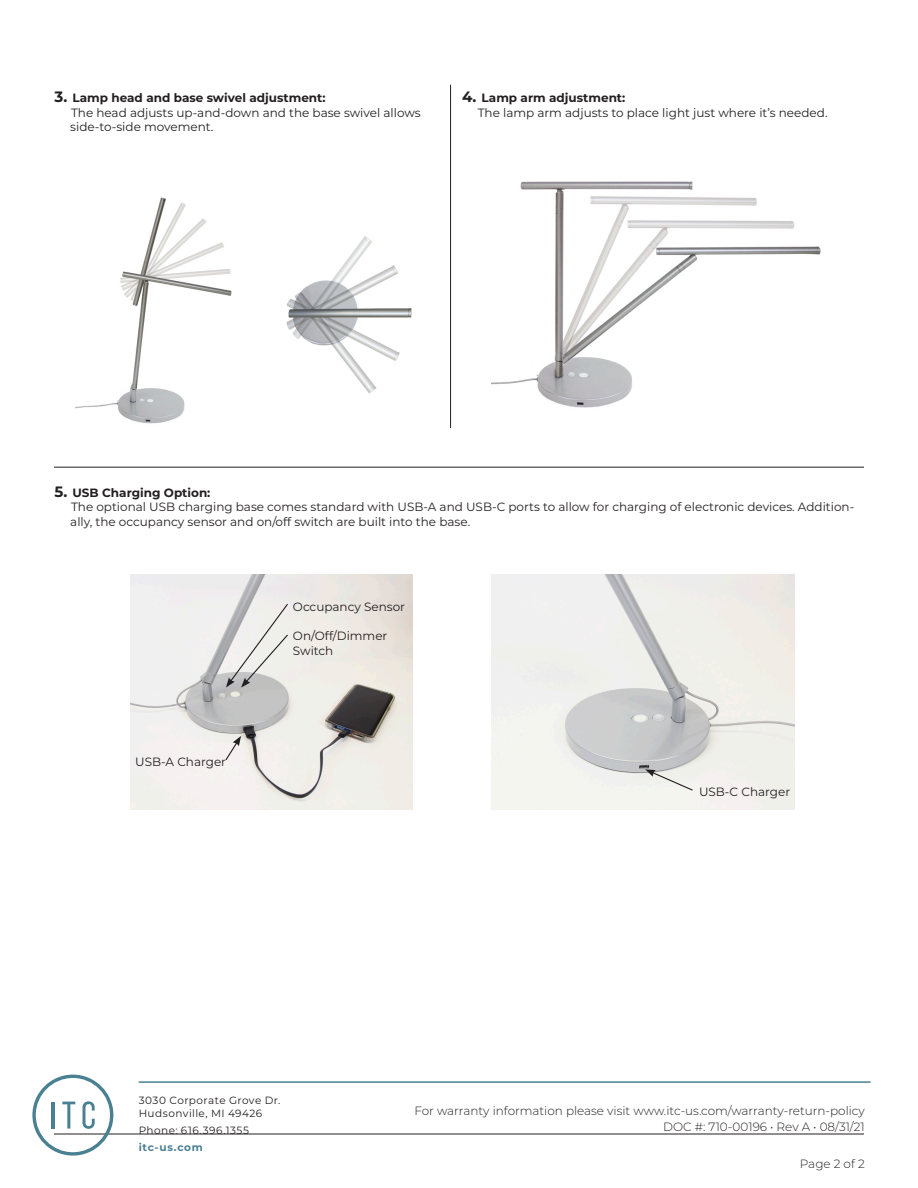
<style>
.page{position:relative;width:918px;height:1188px;background:#fff}
.page>*{position:absolute;margin:0;border:0;box-sizing:border-box;transform-origin:0 0}
.t1{font:12px "Montserrat";color:#231f20}
.t2{font:300 12px "Montserrat";color:#231f20}
.t3{font:700 12px "Montserrat";color:#231f20}
.t4{font:10.5px/13.5px "Montserrat";letter-spacing:.04em;color:#231f20}
.t5{font:700 10.5px "Montserrat";letter-spacing:.065em;color:#4a7f92}
.s1{font-size:15px}
</style>
<div class="page">
<hr style="left:54px;top:1134px;width:810px;height:1px;background:#231f20">
<svg style="left:32px;top:1075px;width:81px;height:81px"></svg>
<hr style="left:139px;top:1081px;width:732px;height:2px;background:#4a7f92">
<hr style="left:450px;top:85px;width:1px;height:343px;background:#231f20">
<hr style="left:54px;top:467px;width:810px;height:1px;background:#231f20">
<img style="left:492px;top:574px;width:302px;height:235px">
<img style="left:131px;top:574px;width:282px;height:235px">
<svg style="left:226px;top:603px;width:63px;height:85px"></svg>
<svg style="left:224px;top:736px;width:17px;height:25px"></svg>
<svg style="left:645px;top:769px;width:49px;height:23px"></svg>
<img style="left:75px;top:197px;width:157px;height:227px">
<img style="left:286px;top:236px;width:126px;height:157px">
<img style="left:492px;top:181px;width:329px;height:227px">
<p class="t3" style="left:55px;top:89px;width:273px"><span class="s1">3.</span> Lamp head and base swivel adjustment:</p>
<p class="t1" style="left:71px;top:104px;width:351px">The head adjusts up-and-down and the base swivel allows</p>
<p class="t1" style="left:70px;top:118px;width:145px">side-to-side movement.</p>
<p class="t3" style="left:462px;top:89px;width:165px"><span class="s1">4.</span> Lamp arm adjustment:</p>
<p class="t1" style="left:478px;top:104px;width:351px">The lamp arm adjusts to place light just where it’s needed.</p>
<p class="t3" style="left:55px;top:484px;width:157px"><span class="s1">5.</span> USB Charging Option:</p>
<p class="t1" style="left:71px;top:499px;width:785px">The optional USB charging base comes standard with USB-A and USB-C ports to allow for charging of electronic devices. Addition-</p>
<p class="t1" style="left:70px;top:513px;width:401px">ally, the occupancy sensor and on/off switch are built into the base.</p>
<p class="t1" style="left:135px;top:753px;width:92px">USB-A Charger</p>
<p class="t1" style="left:293px;top:599px;width:114px">Occupancy Sensor</p>
<p class="t1" style="left:293px;top:628px;width:96px">On/Off/Dimmer</p>
<p class="t1" style="left:293px;top:642px;width:42px">Switch</p>
<p class="t1" style="left:699px;top:784px;width:93px">USB-C Charger</p>
<p class="t4" style="left:139px;top:1093px;width:143px">3030 Corporate Grove Dr.<br>Hudsonville, MI 49426</p>
<p class="t4" style="left:139px;top:1123px;width:112px">Phone: 616.396.1355</p>
<p class="t5" style="left:139px;top:1139px;width:66px">itc-us.com</p>
<p class="t2" style="left:415px;top:1102px;width:452px">For warranty information please visit www.itc-us.com/warranty-return-policy</p>
<p class="t2" style="left:663px;top:1119px;width:203px">DOC #: 710-00196 • Rev A • 08/31/21</p>
<p class="t2" style="left:800px;top:1155px;width:66px">Page 2 of 2</p>
</div>
